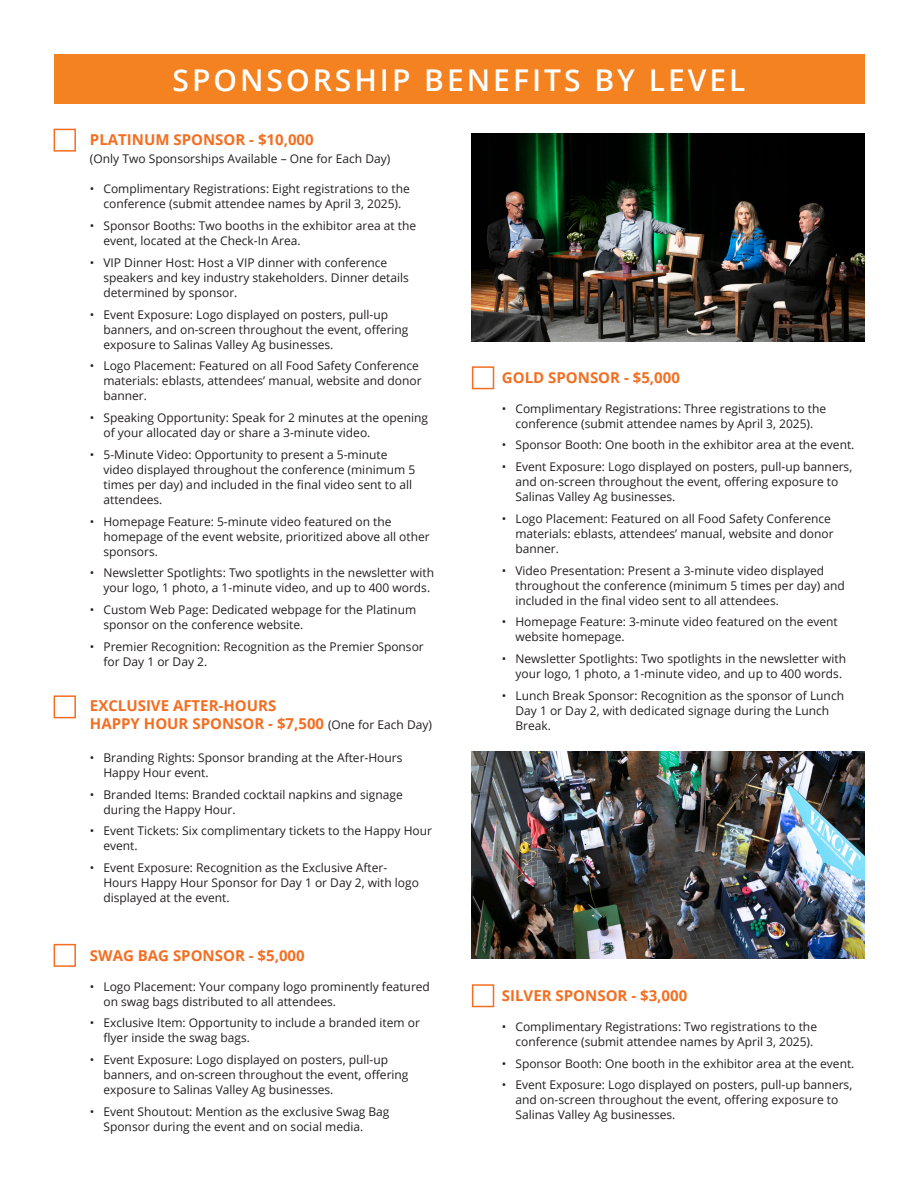
<style>
.page{position:relative;width:918px;height:1188px;background:#fff}
.page>*{position:absolute;margin:0;border:0;box-sizing:border-box;transform-origin:0 0}
.t1{font:600 30px "Open Sans";letter-spacing:.1em;color:#fff}
.t2{font:700 15px/18px "Open Sans";color:#f36e21}
.t3{font:12px/15px "Open Sans";color:#231f20}
.s1{font-weight:400;font-size:12px;color:#231f20}
</style>
<div class="page">
<div style="left:54px;top:54px;width:810px;height:50px;background:#f58220"></div>
<div style="left:54px;top:129px;width:22px;height:23px;border:2px solid #f36e21"></div>
<div style="left:54px;top:695px;width:22px;height:23px;border:2px solid #f36e21"></div>
<div style="left:54px;top:944px;width:22px;height:23px;border:2px solid #f36e21"></div>
<div style="left:472px;top:366px;width:22px;height:23px;border:2px solid #f36e21"></div>
<div style="left:472px;top:984px;width:22px;height:23px;border:2px solid #f36e21"></div>
<img style="left:472px;top:134px;width:392px;height:207px">
<img style="left:472px;top:751px;width:392px;height:207px">
<h1 class="t1" style="left:173px;top:59px;width:574px">SPONSORSHIP BENEFITS BY LEVEL</h1>
<p class="t2" style="left:90px;top:131px;width:225px">PLATINUM SPONSOR - $10,000</p>
<p class="t3" style="left:90px;top:151px;width:302px">(Only Two Sponsorships Available – One for Each Day)</p>
<p class="t3" style="left:90px;top:181px;width:321px;text-align:center">• Complimentary Registrations: Eight registrations to the conference (submit attendee names by April 3, 2025).</p>
<p class="t3" style="left:103px;top:218px;width:314px;text-indent:-13px">• Sponsor Booths: Two booths in the exhibitor area at the event, located at the Check-In Area.</p>
<p class="t3" style="left:103px;top:255px;width:307px;text-indent:-13px">• VIP Dinner Host: Host a VIP dinner with conference speakers and key industry stakeholders. Dinner details determined by sponsor.</p>
<p class="t3" style="left:103px;top:306px;width:307px;text-indent:-13px">• Event Exposure: Logo displayed on posters, pull-up banners, and on-screen throughout the event, offering exposure to Salinas Valley Ag businesses.</p>
<p class="t3" style="left:103px;top:358px;width:320px;text-indent:-13px">• Logo Placement: Featured on all Food Safety Conference materials: eblasts, attendees’ manual, website and donor banner.</p>
<p class="t3" style="left:103px;top:410px;width:326px;text-indent:-13px">• Speaking Opportunity: Speak for 2 minutes at the opening of your allocated day or share a 3-minute video.</p>
<p class="t3" style="left:103px;top:447px;width:313px;text-indent:-13px">• 5-Minute Video: Opportunity to present a 5-minute video displayed throughout the conference (minimum 5 times per day) and included in the final video sent to all attendees.</p>
<p class="t3" style="left:103px;top:513px;width:328px;text-indent:-13px">• Homepage Feature: 5-minute video featured on the homepage of the event website, prioritized above all other sponsors.</p>
<p class="t3" style="left:103px;top:565px;width:332px;text-indent:-13px">• Newsletter Spotlights: Two spotlights in the newsletter with your logo, 1 photo, a 1-minute video, and up to 400 words.</p>
<p class="t3" style="left:103px;top:602px;width:314px;text-indent:-13px">• Custom Web Page: Dedicated webpage for the Platinum sponsor on the conference website.</p>
<p class="t3" style="left:103px;top:639px;width:322px;text-indent:-13px">• Premier Recognition: Recognition as the Premier Sponsor for Day 1 or Day 2.</p>
<p class="t2" style="left:90px;top:696px;width:344px">EXCLUSIVE AFTER-HOURS<br>HAPPY HOUR SPONSOR - $7,500 <span class="s1">(One for Each Day)</span></p>
<p class="t3" style="left:103px;top:750px;width:301px;text-indent:-14px">• Branding Rights: Sponsor branding at the After-Hours<br>Happy Hour event.</p>
<p class="t3" style="left:103px;top:786px;width:301px;text-indent:-14px">• Branded Items: Branded cocktail napkins and signage during the Happy Hour.</p>
<p class="t3" style="left:103px;top:823px;width:330px;text-indent:-14px">• Event Tickets: Six complimentary tickets to the Happy Hour event.</p>
<p class="t3" style="left:103px;top:860px;width:317px;text-indent:-14px">• Event Exposure: Recognition as the Exclusive After-<br>Hours Happy Hour Sponsor for Day 1 or Day 2, with logo displayed at the event.</p>
<p class="t2" style="left:90px;top:946px;width:216px">SWAG BAG SPONSOR - $5,000</p>
<p class="t3" style="left:103px;top:978px;width:328px;text-indent:-13px">• Logo Placement: Your company logo prominently featured on swag bags distributed to all attendees.</p>
<p class="t3" style="left:103px;top:1015px;width:318px;text-indent:-13px">• Exclusive Item: Opportunity to include a branded item or flyer inside the swag bags.</p>
<p class="t3" style="left:103px;top:1052px;width:307px;text-indent:-13px">• Event Exposure: Logo displayed on posters, pull-up banners, and on-screen throughout the event, offering exposure to Salinas Valley Ag businesses.</p>
<p class="t3" style="left:103px;top:1104px;width:288px;text-indent:-13px">• Event Shoutout: Mention as the exclusive Swag Bag<br>Sponsor during the event and on social media.</p>
<p class="t2" style="left:502px;top:368px;width:180px">GOLD SPONSOR - $5,000</p>
<p class="t3" style="left:502px;top:401px;width:326px;text-align:center">• Complimentary Registrations: Three registrations to the conference (submit attendee names by April 3, 2025).</p>
<p class="t3" style="left:502px;top:437px;width:354px">• Sponsor Booth: One booth in the exhibitor area at the event.</p>
<p class="t3" style="left:515px;top:459px;width:338px;text-indent:-14px">• Event Exposure: Logo displayed on posters, pull-up banners, and on-screen throughout the event, offering exposure to<br>Salinas Valley Ag businesses.</p>
<p class="t3" style="left:515px;top:511px;width:320px;text-indent:-14px">• Logo Placement: Featured on all Food Safety Conference materials: eblasts, attendees’ manual, website and donor banner.</p>
<p class="t3" style="left:515px;top:563px;width:331px;text-indent:-14px">• Video Presentation: Present a 3-minute video displayed throughout the conference (minimum 5 times per day) and included in the final video sent to all attendees.</p>
<p class="t3" style="left:515px;top:614px;width:324px;text-indent:-14px">• Homepage Feature: 3-minute video featured on the event website homepage.</p>
<p class="t3" style="left:515px;top:651px;width:332px;text-indent:-14px">• Newsletter Spotlights: Two spotlights in the newsletter with your logo, 1 photo, a 1-minute video, and up to 400 words.</p>
<p class="t3" style="left:515px;top:688px;width:330px;text-indent:-14px">• Lunch Break Sponsor: Recognition as the sponsor of Lunch<br>Day 1 or Day 2, with dedicated signage during the Lunch<br>Break.</p>
<p class="t2" style="left:502px;top:986px;width:187px">SILVER SPONSOR - $3,000</p>
<p class="t3" style="left:515px;top:1019px;width:303px;text-indent:-14px">• Complimentary Registrations: Two registrations to the conference (submit attendee names by April 3, 2025).</p>
<p class="t3" style="left:502px;top:1055px;width:354px">• Sponsor Booth: One booth in the exhibitor area at the event.</p>
<p class="t3" style="left:515px;top:1077px;width:338px;text-indent:-14px">• Event Exposure: Logo displayed on posters, pull-up banners, and on-screen throughout the event, offering exposure to<br>Salinas Valley Ag businesses.</p>
</div>
